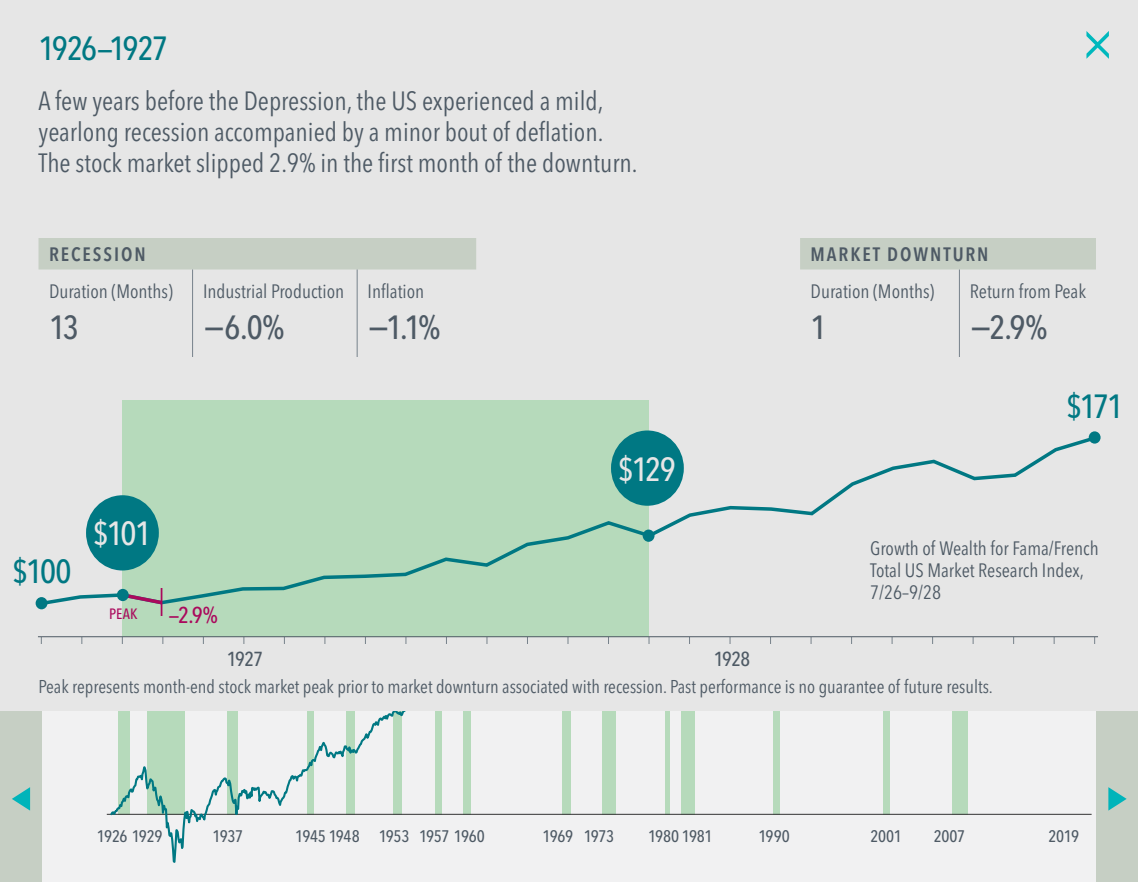
<style>
.page{position:relative;width:1138px;height:882px;background:#f1f1f2}
.page>*{position:absolute;margin:0;border:0;box-sizing:border-box;transform-origin:0 0}
.t1{font:500 condensed 33.25px "Avenir Next LT Pro";color:#4e5a65}
.t2{font:500 condensed 33.25px "Avenir Next LT Pro";letter-spacing:-.055em;color:#007883}
.t3{font:500 condensed 33.25px "Avenir Next LT Pro";letter-spacing:-.055em;color:#e6e6e6}
.t4{font:condensed 26.25px/30.6px "Avenir Next LT Pro";color:#4e5a65}
.t5{font:500 condensed 22.75px "Avenir Next LT Pro";color:#aa085c}
.t6{font:500 condensed 20.12px "Avenir Next LT Pro";letter-spacing:-.04em;color:#4e5a65}
.t7{font:condensed 19.25px/21.9px "Avenir Next LT Pro";color:#4e5a65}
.t8{font:600 condensed 19.25px "Avenir Next LT Pro";letter-spacing:.1em;color:#4e5a65}
.t9{font:condensed 18.38px "Avenir Next LT Pro";color:#4e5a65}
.t10{font:500 condensed 16.62px "Avenir Next LT Pro";letter-spacing:-.02em;color:#4e5a65}
.t11{font:500 condensed 14.88px "Avenir Next LT Pro";color:#aa085c}
.t12{font:500 condensed 13.12px "Avenir Next LT Pro";letter-spacing:.01em;color:#4e5a65}
</style>
<div class="page">
<hr style="left:107px;top:814px;width:984px;height:1px;background:#333">
<svg style="left:108px;top:710px;width:1005px;height:153px"></svg>
<div style="left:0;top:0;width:1138px;height:710px;background:#e6e6e6"></div>
<div style="left:1096px;top:711px;width:42px;height:171px;background:#c6cfc4"></div>
<svg style="left:1108px;top:787px;width:18px;height:24px"></svg>
<div style="left:0;top:711px;width:42px;height:171px;background:#c6cfc4"></div>
<svg style="left:12px;top:787px;width:18px;height:24px"></svg>
<div style="left:122px;top:401px;width:526px;height:236px;background:#b6dabb"></div>
<svg style="left:38px;top:238px;width:1058px;height:32px"></svg>
<hr style="left:192px;top:270px;width:1px;height:31px;background:#77828b">
<hr style="left:357px;top:270px;width:1px;height:31px;background:#77828b">
<hr style="left:192px;top:301px;width:1px;height:56px;background:#77828b">
<hr style="left:357px;top:301px;width:1px;height:56px;background:#77828b">
<hr style="left:959px;top:270px;width:1px;height:31px;background:#77828b">
<hr style="left:959px;top:301px;width:1px;height:56px;background:#77828b">
<svg style="left:36px;top:433px;width:1064px;height:175px"></svg>
<hr style="left:38px;top:636px;width:1060px;height:1px;background:#4e5a65">
<div style="left:117px;top:589px;width:12px;height:12px;background:#007883;border-radius:50%"></div>
<svg style="left:118px;top:588px;width:48px;height:28px"></svg>
<svg style="left:1086px;top:31px;width:22px;height:28px"></svg>
<p class="t2" style="left:38px;top:28px;width:131px">1926—1927</p>
<p class="t4" style="left:38px;top:86px;width:600px">A few years before the Depression, the US experienced a mild, yearlong recession accompanied by a minor bout of deflation.<br>The stock market slipped 2.9% in the first month of the downturn.</p>
<p class="t8" style="left:49px;top:243px;width:98px">RECESSION</p>
<p class="t8" style="left:810px;top:243px;width:179px">MARKET DOWNTURN</p>
<p class="t7" style="left:49px;top:280px;width:125px">Duration (Months)</p>
<p class="t7" style="left:203px;top:280px;width:223px">Industrial Production Inflation</p>
<p class="t7" style="left:810px;top:280px;width:125px">Duration (Months)</p>
<p class="t7" style="left:970px;top:280px;width:118px">Return from Peak</p>
<p class="t1" style="left:49px;top:307px;width:31px">13</p>
<p class="t1" style="left:203px;top:307px;width:83px">−6.0%</p>
<p class="t1" style="left:368px;top:307px;width:74px">−1.1%</p>
<p class="t1" style="left:810px;top:307px;width:18px">1</p>
<p class="t1" style="left:970px;top:307px;width:79px">−2.9%</p>
<p class="t12" style="left:14px;top:280px;width:88px">GROWTH OF $100</p>
<p class="t2" style="left:12px;top:551px;width:61px">$100</p>
<p class="t3" style="left:93px;top:514px;width:60px">$101</p>
<p class="t11" style="left:109px;top:604px;width:30px">PEAK</p>
<p class="t3" style="left:618px;top:449px;width:59px">$129</p>
<p class="t5" style="left:169px;top:601px;width:51px">—2.9%</p>
<p class="t6" style="left:227px;top:647px;width:38px">1927</p>
<p class="t6" style="left:713px;top:647px;width:38px">1928</p>
<p class="t2" style="left:1066px;top:387px;width:59px">$171</p>
<p class="t7" style="left:870px;top:538px;width:230px">Growth of Wealth for Fama/French<br>Total US Market Research Index,<br>7/26–9/28</p>
<p class="t9" style="left:38px;top:675px;width:956px">Peak represents month-end stock market peak prior to market downturn associated with recession. Past performance is no guarantee of future results.</p>
<p class="t10" style="left:59px;top:686px;width:44px">$1,000</p>
<p class="t10" style="left:97px;top:826px;width:67px">1926 1929</p>
<p class="t10" style="left:212px;top:826px;width:32px">1937</p>
<p class="t10" style="left:295px;top:826px;width:191px">1945 1948 1953 1957 1960</p>
<p class="t10" style="left:542px;top:826px;width:73px">1969 1973</p>
<p class="t10" style="left:758px;top:826px;width:33px">1990</p>
<p class="t10" style="left:870px;top:826px;width:33px">2001</p>
<p class="t10" style="left:933px;top:826px;width:33px">2007</p>
<p class="t10" style="left:1048px;top:826px;width:32px">2019</p>
<p class="t10" style="left:648px;top:826px;width:66px">1980 1981</p>
</div>
